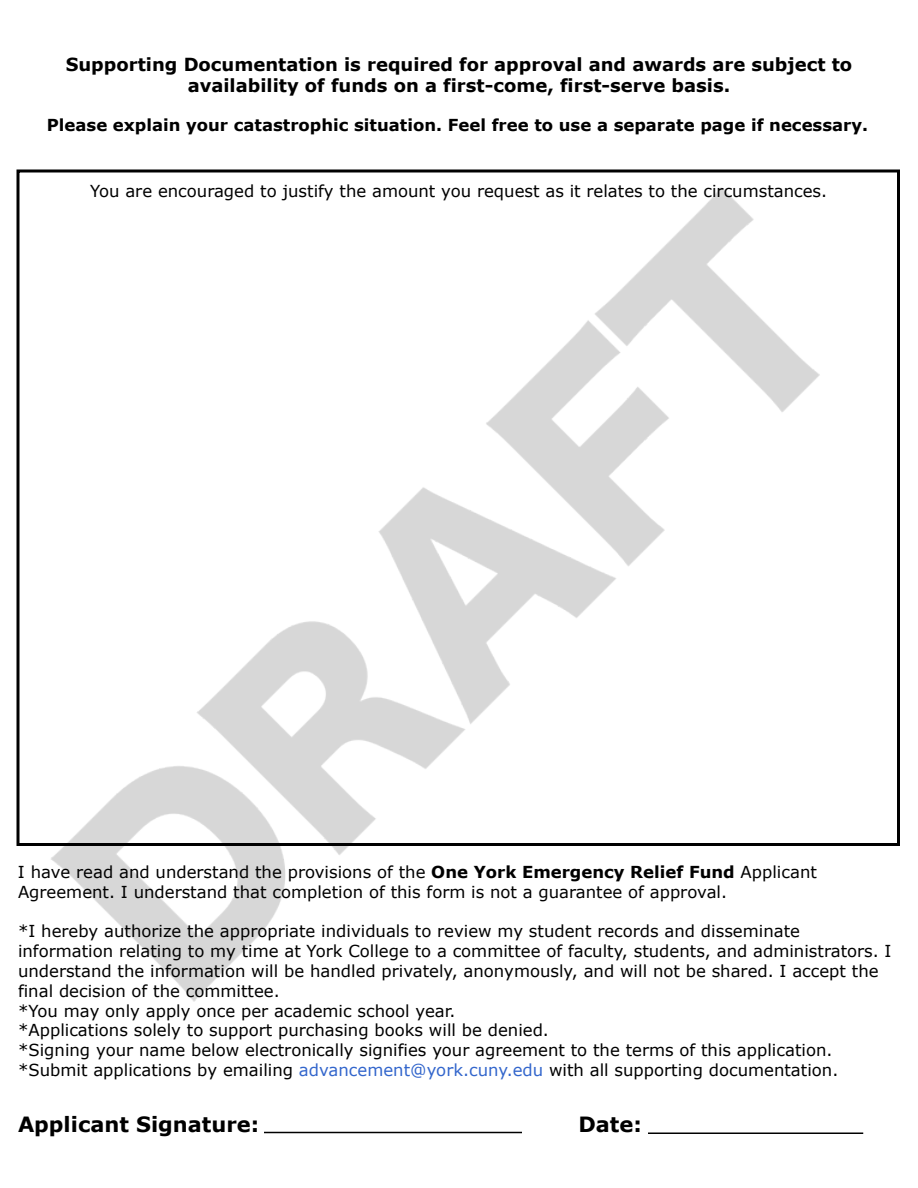
<style>
.page{position:relative;width:918px;height:1188px;background:#fff}
.page>*{position:absolute;margin:0;border:0;box-sizing:border-box;transform-origin:0 0}
.t1{font:700 21px "Verdana";color:#000}
.t2{font:700 18px/21.6px "Verdana";color:#000;text-align:center}
.t3{font:16.5px/19.8px "Verdana";color:#000}
.t4{font:700 16.5px "Verdana";color:#000}
.s1{font-weight:700}
.s2{color:#36c}
</style>
<div class="page">
<img style="left:16px;top:169px;width:848px;height:965px">
<div style="left:17px;top:169px;width:883px;height:677px;border:3px solid #000"></div>
<hr style="left:264px;top:1132px;width:258px;height:1px;background:#000">
<hr style="left:648px;top:1132px;width:215px;height:2px;background:#000">
<p class="t2" style="left:66px;top:55px;width:788px">Supporting Documentation is required for approval and awards are subject to availability of funds on a first-come, first-serve basis.</p>
<p class="t4" style="left:47px;top:118px;width:823px">Please explain your catastrophic situation. Feel free to use a separate page if necessary.</p>
<p class="t3" style="left:90px;top:182px;width:739px">You are encouraged to justify the amount you request as it relates to the circumstances.</p>
<p class="t3" style="left:18px;top:863px;width:800px">I have read and understand the provisions of the <span class="s1">One York Emergency Relief Fund</span> Applicant<br>Agreement. I understand that completion of this form is not a guarantee of approval.</p>
<p class="t3" style="left:18px;top:923px;width:875px">*I hereby authorize the appropriate individuals to review my student records and disseminate information relating to my time at York College to a committee of faculty, students, and administrators. I understand the information will be handled privately, anonymously, and will not be shared. I accept the final decision of the committee.<br>*You may only apply once per academic school year.<br>*Applications solely to support purchasing books will be denied.<br>*Signing your name below electronically signifies your agreement to the terms of this application. *Submit applications by emailing <span class="s2">advancement@york.cuny.edu</span> with all supporting documentation.</p>
<p class="t1" style="left:18px;top:1116px;width:243px">Applicant Signature:</p>
<p class="t1" style="left:578px;top:1116px;width:65px">Date:</p>
</div>
